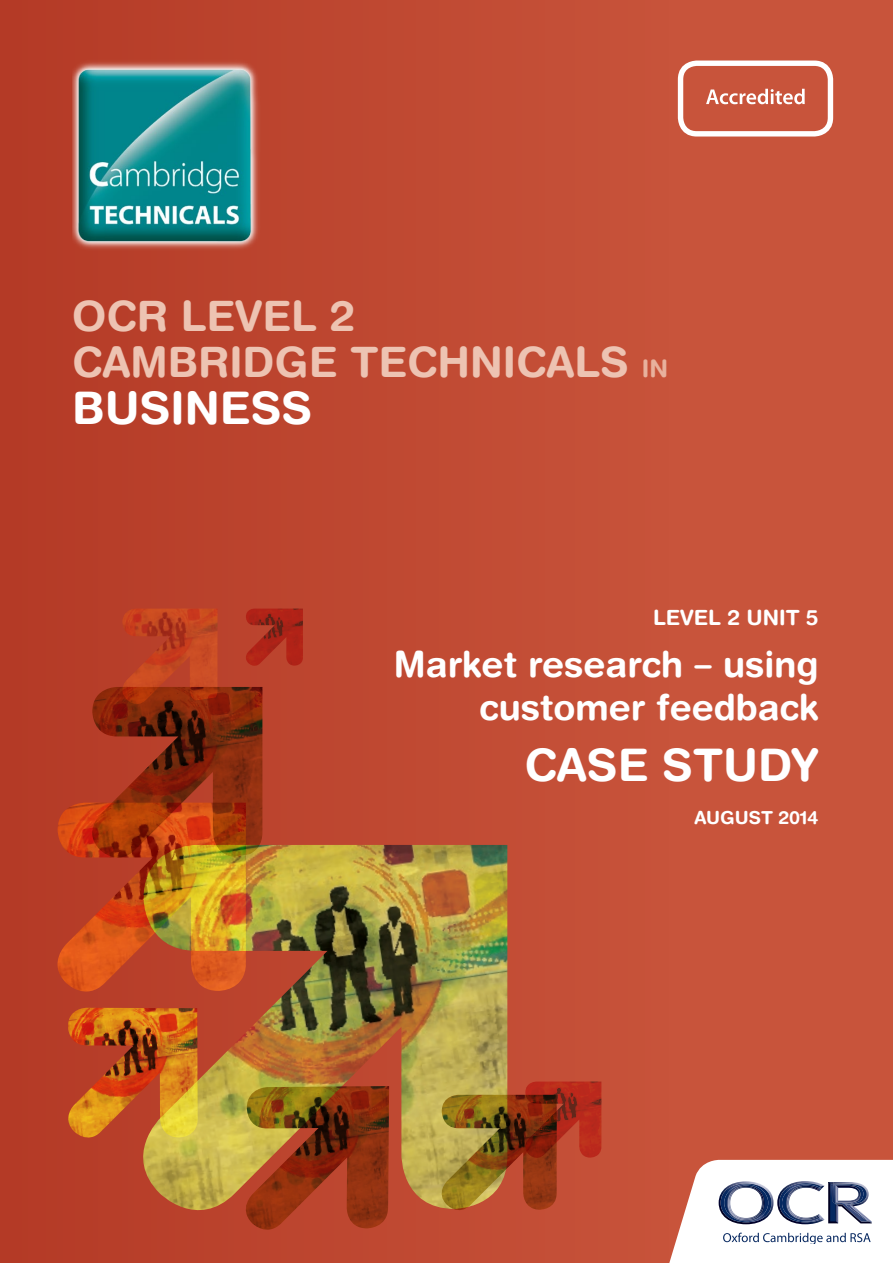
<style>
.page{position:relative;width:893px;height:1263px;background:#c8543b}
.page>*{position:absolute;margin:0;border:0;box-sizing:border-box;transform-origin:0 0}
.t1{font:700 45px "Helvetica Rounded LT";color:#fff}
.t2{font:700 42px "Helvetica Rounded LT";color:#edc3b2}
.t3{font:700 36px/43.2px "Helvetica Rounded LT";color:#fff;text-align:right}
.t4{font:700 21px "Helvetica Rounded LT";color:#fff}
.t5{font:700 18px "Helvetica Rounded LT";color:#fff}
.s1{font-size:24px;color:#e8b19d}
</style>
<div class="page">
<div style="left:0;top:0;width:668px;height:1263px;background:linear-gradient(to right,#b43a26,#c7533a)"></div>
<div style="left:678px;top:61px;width:155px;height:76px;border:5px solid #fff;border-radius:16px"></div>
<svg style="left:706px;top:89px;width:99px;height:15px"></svg>
<img style="left:122px;top:845px;width:385px;height:386px">
<img style="left:238px;top:1086px;width:151px;height:152px">
<img style="left:61px;top:1008px;width:137px;height:137px">
<img style="left:47px;top:803px;width:199px;height:199px">
<img style="left:435px;top:1095px;width:122px;height:122px">
<img style="left:82px;top:687px;width:180px;height:180px">
<img style="left:521px;top:1081px;width:80px;height:81px">
<img style="left:117px;top:609px;width:100px;height:100px">
<img style="left:243px;top:609px;width:60px;height:60px">
<img style="left:72px;top:57px;width:190px;height:194px">
<svg style="left:665px;top:1160px;width:228px;height:103px"></svg>
<p class="t2" style="left:72px;top:290px;width:284px">OCR LEVEL 2</p>
<p class="t2" style="left:72px;top:337px;width:597px">CAMBRIDGE TECHNICALS <span class="s1">IN</span></p>
<p class="t1" style="left:72px;top:381px;width:242px">BUSINESS</p>
<p class="t4" style="left:653px;top:605px;width:167px">LEVEL 2 UNIT 5</p>
<p class="t3" style="left:394px;top:641px;width:426px">Market research – using customer feedback</p>
<p class="t1" style="left:524px;top:738px;width:296px">CASE STUDY</p>
<p class="t5" style="left:694px;top:806px;width:126px">AUGUST 2014</p>
</div>
